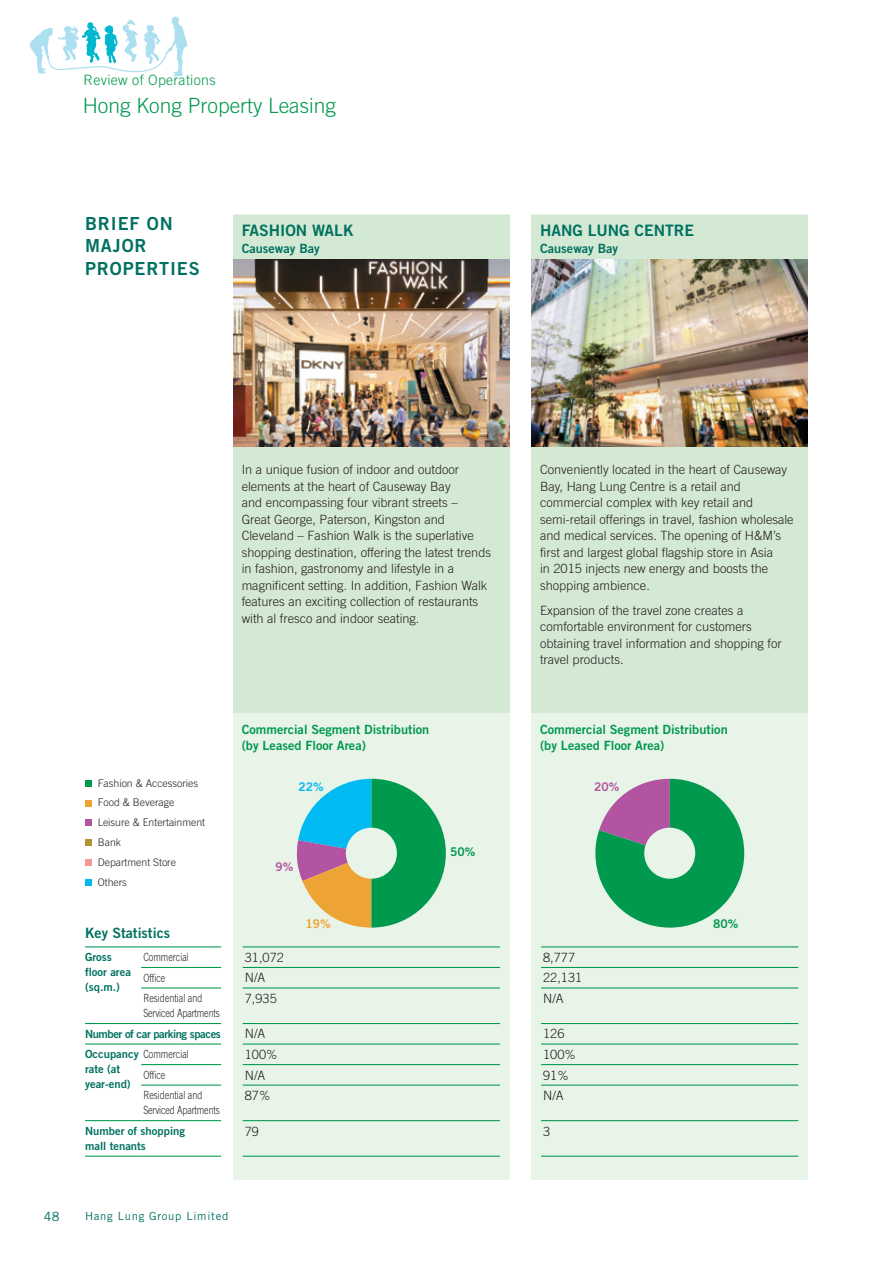
<style>
.page{position:relative;width:893px;height:1263px;background:#fff}
.page>*{position:absolute;margin:0;border:0;box-sizing:border-box;transform-origin:0 0}
.t1{font:300 21px "Trade Gothic LT Std";color:#00994e}
.t2{font:18px/22.5px "Trade Gothic LT Std Bd 2";letter-spacing:.05em;color:#007161}
.t3{font:15.75px "Trade Gothic LT Std Bd 2";color:#007161}
.t4{font:300 14.25px "Trade Gothic LT Std";letter-spacing:.02em;color:#00994e}
.t5{font:14.25px "Trade Gothic LT Std Bd 2";color:#007161}
.t6{font:300 12.75px/16.5px "Trade Gothic LT Std";color:#231f20}
.t7{font:12.75px/16.5px "Trade Gothic LT Std Bd 2";color:#00994e}
.t8{font:12.75px "Trade Gothic LT Std Bd 2";color:#007161}
.t9{font:12.75px "Trade Gothic LT Std";color:#007161}
.t10{font:12px "Trade Gothic LT Std Bd 2";color:#00994e}
.t11{font:12px "Trade Gothic LT Std Bd 2";color:#b254a1}
.t12{font:12px "Trade Gothic LT Std Bd 2";color:#00baf1}
.t13{font:12px "Trade Gothic LT Std Bd 2";color:#eea335}
.t14{font:300 11.25px/20.5px "Trade Gothic LT Std";color:#231f20;scale:.8 1}
.t15{font:11.25px/15px "Trade Gothic LT Std Bd 2";color:#007161}
.t16{font:11.25px "Trade Gothic LT Std Bd 2";letter-spacing:-.035em;color:#007161}
.t17{font:11.25px "Trade Gothic LT Std";letter-spacing:.065em;color:#007161}
.t18{font:300 10.5px/20px "Trade Gothic LT Std";color:#231f20}
.s1{font-family:"Trade Gothic LT Std Bd 2";font-weight:400;color:#007161}
</style>
<div class="page">
<svg style="left:30px;top:17px;width:158px;height:59px"></svg>
<div style="left:531px;top:215px;width:277px;height:965px;background:#e9f4e8"></div>
<div style="left:233px;top:215px;width:277px;height:965px;background:#e9f4e8"></div>
<div style="left:233px;top:215px;width:277px;height:497px;background:#d4e9d3"></div>
<div style="left:531px;top:215px;width:277px;height:497px;background:#d4e9d3"></div>
<hr style="left:85px;top:1023px;width:56px;height:1px;background:#00994e">
<hr style="left:141px;top:1023px;width:80px;height:1px;background:#00994e">
<hr style="left:85px;top:1043px;width:56px;height:1px;background:#00994e">
<hr style="left:141px;top:1043px;width:80px;height:1px;background:#00994e">
<hr style="left:85px;top:946px;width:56px;height:1px;background:#00994e">
<hr style="left:141px;top:946px;width:80px;height:1px;background:#00994e">
<hr style="left:141px;top:967px;width:80px;height:1px;background:#00994e">
<hr style="left:141px;top:987px;width:80px;height:1px;background:#00994e">
<hr style="left:141px;top:1064px;width:80px;height:1px;background:#00994e">
<hr style="left:141px;top:1084px;width:80px;height:2px;background:#00994e">
<hr style="left:85px;top:1120px;width:56px;height:1px;background:#00994e">
<hr style="left:141px;top:1120px;width:80px;height:1px;background:#00994e">
<hr style="left:85px;top:1156px;width:56px;height:1px;background:#00994e">
<hr style="left:141px;top:1156px;width:80px;height:1px;background:#00994e">
<svg style="left:85px;top:780px;width:6px;height:6px"></svg>
<svg style="left:85px;top:800px;width:6px;height:6px"></svg>
<svg style="left:85px;top:820px;width:6px;height:6px"></svg>
<div style="left:85px;top:839px;width:6px;height:7px;background:#b19334"></div>
<div style="left:85px;top:859px;width:6px;height:7px;background:#f59795"></div>
<div style="left:85px;top:879px;width:6px;height:7px;background:#00baf1"></div>
<svg style="left:297px;top:779px;width:149px;height:148px"></svg>
<hr style="left:243px;top:946px;width:257px;height:1px;background:#00994e">
<hr style="left:243px;top:967px;width:257px;height:1px;background:#00994e">
<hr style="left:243px;top:987px;width:257px;height:1px;background:#00994e">
<hr style="left:243px;top:1023px;width:257px;height:1px;background:#00994e">
<hr style="left:243px;top:1043px;width:257px;height:1px;background:#00994e">
<hr style="left:243px;top:1064px;width:257px;height:1px;background:#00994e">
<hr style="left:243px;top:1084px;width:257px;height:2px;background:#00994e">
<hr style="left:243px;top:1120px;width:257px;height:1px;background:#00994e">
<hr style="left:243px;top:1156px;width:257px;height:1px;background:#00994e">
<svg style="left:595px;top:779px;width:149px;height:148px"></svg>
<hr style="left:541px;top:946px;width:257px;height:1px;background:#00994e">
<hr style="left:541px;top:967px;width:257px;height:1px;background:#00994e">
<hr style="left:541px;top:987px;width:257px;height:1px;background:#00994e">
<hr style="left:541px;top:1023px;width:257px;height:1px;background:#00994e">
<hr style="left:541px;top:1043px;width:257px;height:1px;background:#00994e">
<hr style="left:541px;top:1064px;width:257px;height:1px;background:#00994e">
<hr style="left:541px;top:1084px;width:257px;height:2px;background:#00994e">
<hr style="left:541px;top:1120px;width:257px;height:1px;background:#00994e">
<hr style="left:541px;top:1156px;width:257px;height:1px;background:#00994e">
<img style="left:233px;top:259px;width:277px;height:188px">
<img style="left:531px;top:260px;width:277px;height:187px">
<p class="t4" style="left:84px;top:71px;width:134px">Review of Operations</p>
<h1 class="t1" style="left:83px;top:93px;width:255px">Hong Kong Property Leasing</h1>
<h2 class="t2" style="left:85px;top:212px;width:89px">BRI EF ON<br>MAJOR<br>Propert</h2>
<h2 class="t2" style="left:170px;top:257px;width:19px">ies</h2>
<p class="t3" style="left:242px;top:221px;width:111px">Fas hion Walk</p>
<p class="t8" style="left:242px;top:240px;width:80px">Causeway Bay</p>
<p class="t3" style="left:540px;top:221px;width:115px">Hang Lung Centre</p>
<p class="t8" style="left:540px;top:240px;width:80px">Causeway Bay</p>
<p class="t6" style="left:242px;top:461px;width:251px">In a unique fusion of indoor and outdoor elements at the heart of Causeway Bay<br>and encompassing four vibrant streets –<br>Great George, Paterson, Kingston and Cleveland – Fashion Walk is the superlative shopping destination, offering the latest trends in fashion, gastronomy and lifestyle in a magnificent setting. In addition, Fashion Walk features an exciting collection of restaurants with al fresco and indoor seating.</p>
<p class="t18" style="left:98px;top:773px;width:109px">Fashion &amp; Accessories<br>Food &amp; Beverage<br>Leisure &amp; Entertainment<br>Bank<br>Department Store<br>Others</p>
<p class="t5" style="left:85px;top:924px;width:87px">Key Statistics</p>
<p class="t15" style="left:85px;top:949px;width:47px">Gross floor area (sq.m.)</p>
<p class="t14" style="left:143px;top:947px;width:75px">Commercial<br>Office<br>Residential and</p>
<p class="t14" style="left:143px;top:1003px;width:97px">Serviced Apartments</p>
<p class="t16" style="left:85px;top:1027px;width:137px">Number of car parking spaces</p>
<p class="t14" style="left:85px;top:1044px;width:131px"><span class="s1">Occupancy</span> Commercial</p>
<p class="t15" style="left:85px;top:1062px;width:47px">rate (at year-end)</p>
<p class="t14" style="left:143px;top:1064px;width:75px">Office<br>Residential and</p>
<p class="t14" style="left:143px;top:1100px;width:97px">Serviced Apartments</p>
<p class="t15" style="left:85px;top:1123px;width:102px">Number of shopping mall tenants</p>
<p class="t7" style="left:242px;top:720px;width:189px">Commercial Segment Distribution (by Leased Floor Area)</p>
<p class="t12" style="left:299px;top:779px;width:27px">22%</p>
<p class="t11" style="left:276px;top:860px;width:19px">9%</p>
<p class="t6" style="left:245px;top:947px;width:40px;line-height:20.5px">31,072<br>N/A<br>7,935</p>
<p class="t6" style="left:245px;top:1023px;width:34px;line-height:20.5px">N/A<br>100%<br>N/A<br>87%</p>
<p class="t6" style="left:245px;top:1123px;width:16px">79</p>
<p class="t13" style="left:305px;top:916px;width:27px">19%</p>
<p class="t10" style="left:450px;top:844px;width:27px">50%</p>
<p class="t9" style="left:44px;top:1209px;width:17px">48</p>
<p class="t17" style="left:85px;top:1209px;width:145px">Hang Lung Group Limited</p>
<p class="t6" style="left:540px;top:461px;width:255px">Conveniently located in the heart of Causeway Bay, Hang Lung Centre is a retail and commercial complex with key retail and semi-retail offerings in travel, fashion wholesale and medical services. The opening of H&amp;M’s first and largest global flagship store in Asia<br>in 2015 injects new energy and boosts the shopping ambience.</p>
<p class="t6" style="left:540px;top:602px;width:243px">Expansion of the travel zone creates a comfortable environment for customers obtaining travel information and shopping for travel products.</p>
<p class="t7" style="left:540px;top:720px;width:189px">Commercial Segment Distribution (by Leased Floor Area)</p>
<p class="t11" style="left:594px;top:779px;width:27px">20%</p>
<p class="t6" style="left:543px;top:947px;width:40px;line-height:20.5px">8,777<br>22,131<br>N/A</p>
<p class="t6" style="left:543px;top:1023px;width:34px;line-height:20.5px">126<br>100%<br>91%<br>N/A</p>
<p class="t6" style="left:543px;top:1123px;width:9px">3</p>
<p class="t10" style="left:713px;top:916px;width:27px">80%</p>
</div>
